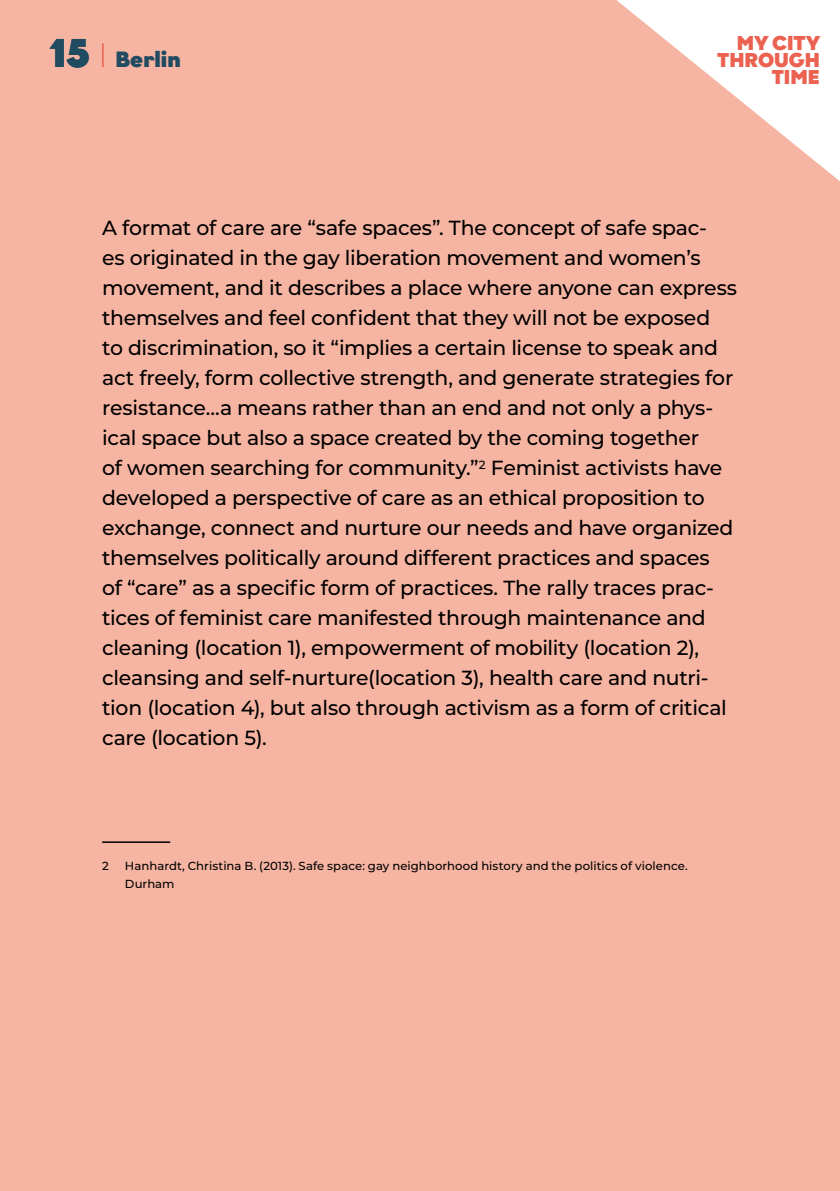
<style>
.page{position:relative;width:840px;height:1191px;background:#fff}
.page>*{position:absolute;margin:0;border:0;box-sizing:border-box;transform-origin:0 0}
.t1{font:900 40px "Graphit";color:#214b61}
.t2{font:900 22px "Graphit";color:#214b61}
.t3{font:500 20.4px/30px "Montserrat";letter-spacing:-.015em;color:#000}
.t4{font:900 20px/17.2px "Graphit";color:#eb6251;text-align:right}
.t5{font:500 11.6px/18px "Montserrat";letter-spacing:.005em;color:#000}
</style>
<div class="page">
<div style="left:0;top:0;width:839px;height:1191px;background:#f6b4a2"></div>
<hr style="left:102px;top:841px;width:68px;height:2px;background:#000">
<svg style="left:616px;top:0;width:223px;height:181px"></svg>
<hr style="left:102px;top:43px;width:2px;height:24px;background:#eb6251">
<h1 class="t1" style="left:50px;top:27px;width:42px">15</h1>
<p class="t4" style="left:716px;top:34px;width:105px">MY CITY<br>THROUGH<br>TIME</p>
<p class="t2" style="left:115px;top:45px;width:67px">Berlin</p>
<p class="t3" style="left:102px;top:212px;width:636px">A format of care are “safe spaces”. The concept of safe spac-<br>es originated in the gay liberation movement and women’s movement, and it describes a place where anyone can express themselves and feel confident that they will not be exposed<br>to discrimination, so it “implies a certain license to speak and act freely, form collective strength, and generate strategies for resistance...a means rather than an end and not only a phys&shy;ical space but also a space created by the coming together<br>of women searching for community.”<sup>2</sup> Feminist activists have developed a perspective of care as an ethical proposition to exchange, connect and nurture our needs and have organized themselves politically around different practices and spaces<br>of “care” as a specific form of practices. The rally traces prac&shy;tices of feminist care manifested through maintenance and cleaning (location 1), empowerment of mobility (location 2), cleansing and self-nurture(location 3), health care and nutri&shy;tion (location 4), but also through activism as a form of critical care (location 5).</p>
<p class="t5" style="left:102px;top:856px;width:8px">2</p>
<p class="t5" style="left:125px;top:856px;width:564px">Hanhardt, Christina B. (2013). Safe space: gay neighborhood history and the politics of violence.<br>Durham</p>
</div>
